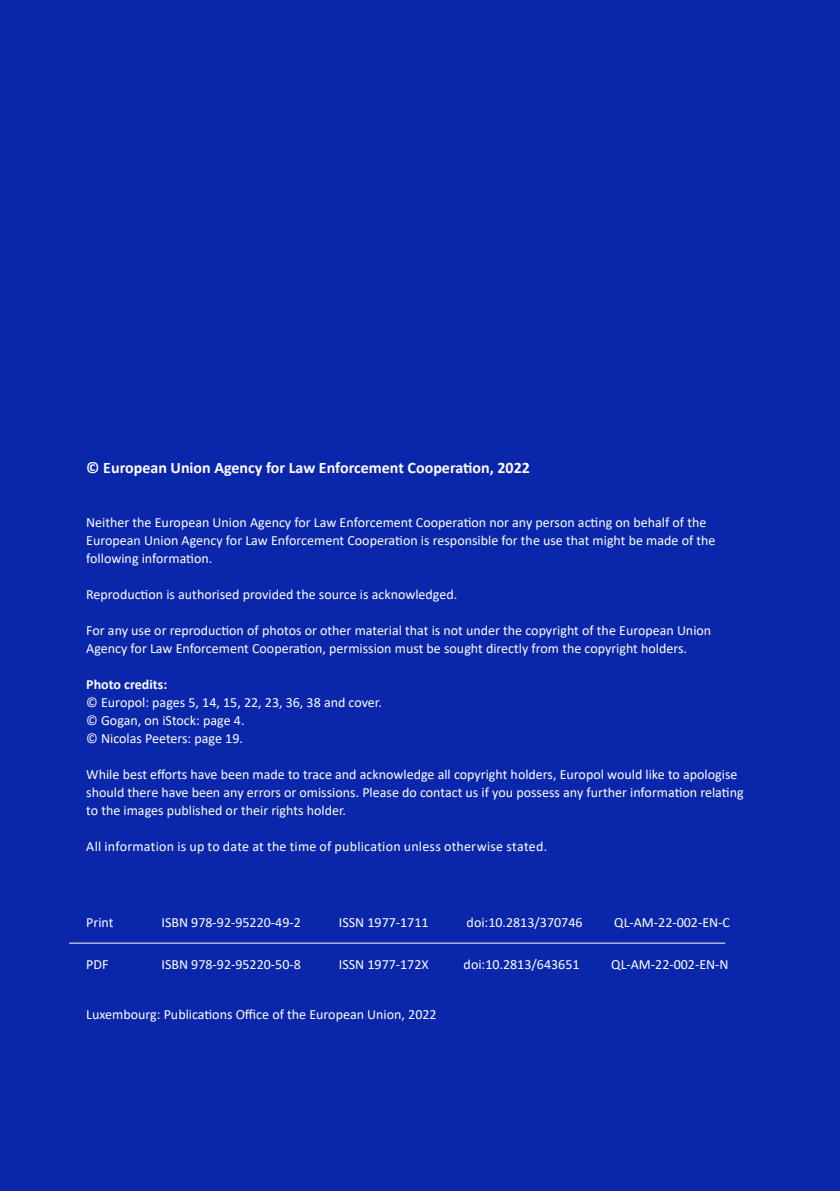
<style>
.page{position:relative;width:840px;height:1191px;background:#fff}
.page>*{position:absolute;margin:0;border:0;box-sizing:border-box;transform-origin:0 0}
.t1{font:700 16px "Calibri";color:#fff}
.t2{font:14px/18px "Calibri";color:#fff}
.t3{font:700 14px "Calibri";color:#fff}
</style>
<div class="page">
<div style="left:0;top:0;width:839px;height:1191px;background:#0a26aa"></div>
<hr style="left:69px;top:942px;width:656px;height:1px;background:#fff">
<p class="t1" style="left:86px;top:456px;width:445px">© European Union Agency for Law Enforcement Cooperation, 2022</p>
<p class="t2" style="left:86px;top:513px;width:630px">Neither the European Union Agency for Law Enforcement Cooperation nor any person acting on behalf of the<br>European Union Agency for Law Enforcement Cooperation is responsible for the use that might be made of the following information.</p>
<p class="t2" style="left:86px;top:585px;width:372px">Reproduction is authorised provided the source is acknowledged.</p>
<p class="t2" style="left:86px;top:621px;width:626px">For any use or reproduction of photos or other material that is not under the copyright of the European Union<br>Agency for Law Enforcement Cooperation, permission must be sought directly from the copyright holders.</p>
<p class="t3" style="left:86px;top:674px;width:82px">Photo credits:</p>
<p class="t2" style="left:86px;top:693px;width:297px">© Europol: pages 5, 14, 15, 22, 23, 36, 38 and cover. © Gogan, on iStock: page 4.<br>© Nicolas Peeters: page 19.</p>
<p class="t2" style="left:86px;top:765px;width:658px">While best efforts have been made to trace and acknowledge all copyright holders, Europol would like to apologise should there have been any errors or omissions. Please do contact us if you possess any further information relating to the images published or their rights holder.</p>
<p class="t2" style="left:86px;top:837px;width:462px">All information is up to date at the time of publication unless otherwise stated.</p>
<p class="t2" style="left:86px;top:912px;width:29px">Print</p>
<p class="t2" style="left:161px;top:912px;width:141px">ISBN 978-92-95220-49-2</p>
<p class="t2" style="left:338px;top:912px;width:91px">ISSN 1977-1711</p>
<p class="t2" style="left:466px;top:912px;width:117px">doi:10.2813/370746</p>
<p class="t2" style="left:614px;top:912px;width:117px">QL-AM-22-002-EN-C</p>
<p class="t2" style="left:86px;top:954px;width:24px">PDF</p>
<p class="t2" style="left:161px;top:954px;width:141px">ISBN 978-92-95220-50-8</p>
<p class="t2" style="left:338px;top:954px;width:91px">ISSN 1977-172X</p>
<p class="t2" style="left:463px;top:954px;width:117px">doi:10.2813/643651</p>
<p class="t2" style="left:611px;top:954px;width:119px">QL-AM-22-002-EN-N</p>
<p class="t2" style="left:86px;top:1005px;width:352px">Luxembourg: Publications Office of the European Union, 2022</p>
</div>
